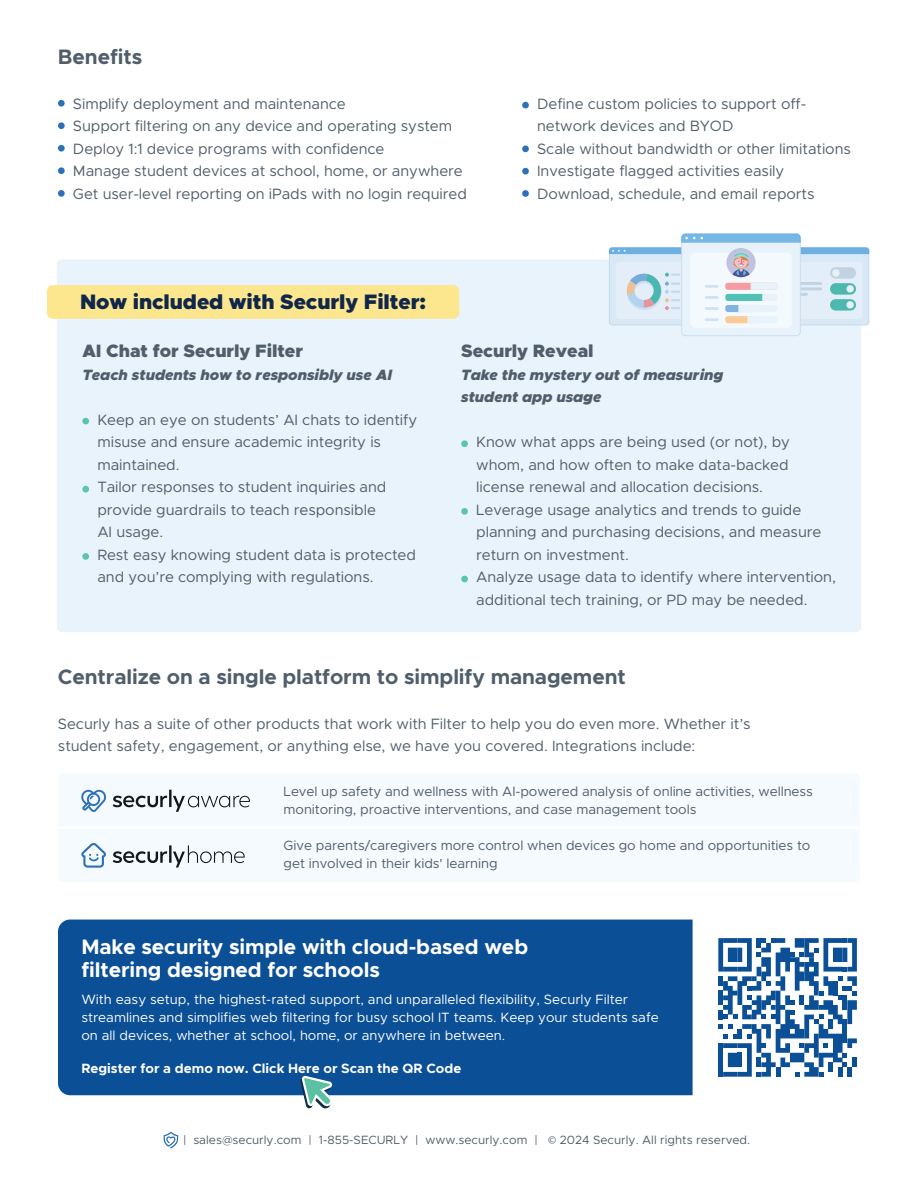
<style>
.page{position:relative;width:918px;height:1188px;background:#fff}
.page>*{position:absolute;margin:0;border:0;box-sizing:border-box;transform-origin:0 0}
.t1{font:700 21px/22.5px "Metropolis";letter-spacing:-.005em;color:#fff}
.t2{font:700 21px "Metropolis";letter-spacing:-.005em;color:#505e6b}
.t3{font:900 21px "Metropolis";letter-spacing:-.005em;color:#10274b}
.t4{font:900 18px "Metropolis";letter-spacing:-.005em;color:#505e6b}
.t5{font:15px/22.5px "Metropolis";letter-spacing:-.005em;color:#505e6b}
.t6{font:italic 900 15px/22.5px "Metropolis";letter-spacing:-.005em;color:#505e6b}
.t7{font:13.5px/18px "Metropolis";letter-spacing:-.005em;color:#505e6b}
.t8{font:13.5px/18px "Metropolis";color:#fff}
.t9{font:700 13.5px "Metropolis";color:#fff}
.t10{font:12px "Metropolis";color:#505e6b}
.s1{font-family:"Myriad Pro"}
</style>
<div class="page">
<div style="left:57px;top:259px;width:804px;height:373px;background:#e8f3fb;border-radius:6px"></div>
<div style="left:47px;top:285px;width:412px;height:34px;background:#fce68e;border-radius:6px"></div>
<svg style="left:164px;top:1132px;width:14px;height:16px"></svg>
<div style="left:58px;top:773px;width:802px;height:109px;background:#f4fafd;border-radius:5px"></div>
<hr style="left:57px;top:826px;width:804px;height:3px;background:#fff">
<svg style="left:81px;top:843px;width:25px;height:25px"></svg>
<hr style="left:169px;top:845px;width:3px;height:18px;background:#14181c">
<svg style="left:113px;top:851px;width:54px;height:12px"></svg>
<svg style="left:173px;top:845px;width:72px;height:23px"></svg>
<svg style="left:81px;top:790px;width:25px;height:22px"></svg>
<hr style="left:169px;top:790px;width:3px;height:17px;background:#14181c">
<svg style="left:113px;top:796px;width:54px;height:11px"></svg>
<svg style="left:173px;top:796px;width:77px;height:16px"></svg>
<div style="left:58px;top:100px;width:7px;height:7px;background:#2b70b8;border-radius:50%"></div>
<div style="left:58px;top:122px;width:7px;height:7px;background:#2b70b8;border-radius:50%"></div>
<div style="left:58px;top:145px;width:7px;height:7px;background:#2b70b8;border-radius:50%"></div>
<div style="left:58px;top:167px;width:7px;height:7px;background:#2b70b8;border-radius:50%"></div>
<div style="left:522px;top:102px;width:7px;height:6px;background:#2b70b8;border-radius:50%"></div>
<div style="left:522px;top:190px;width:7px;height:7px;background:#2b70b8;border-radius:50%"></div>
<div style="left:522px;top:146px;width:7px;height:6px;background:#2b70b8;border-radius:50%"></div>
<div style="left:522px;top:168px;width:7px;height:7px;background:#2b70b8;border-radius:50%"></div>
<div style="left:58px;top:190px;width:7px;height:7px;background:#2b70b8;border-radius:50%"></div>
<div style="left:58px;top:920px;width:635px;height:175px;background:#0b4f96"></div>
<svg style="left:718px;top:938px;width:139px;height:139px"></svg>
<div style="left:852px;top:1058px;width:5px;height:9px;background:#0b4f96"></div>
<svg style="left:300px;top:1076px;width:33px;height:32px"></svg>
<div style="left:82px;top:418px;width:7px;height:6px;background:#5bc3b3;border-radius:50%"></div>
<div style="left:461px;top:440px;width:7px;height:7px;background:#5bc3b3;border-radius:50%"></div>
<div style="left:461px;top:508px;width:7px;height:7px;background:#5bc3b3;border-radius:50%"></div>
<div style="left:461px;top:576px;width:7px;height:6px;background:#5bc3b3;border-radius:50%"></div>
<div style="left:82px;top:486px;width:7px;height:7px;background:#5bc3b3;border-radius:50%"></div>
<div style="left:82px;top:553px;width:7px;height:7px;background:#5bc3b3;border-radius:50%"></div>
<svg style="left:609px;top:233px;width:260px;height:103px"></svg>
<h1 class="t2" style="left:58px;top:43px;width:86px">Benefits</h1>
<p class="t5" style="left:73px;top:92px;width:396px">Simplify deployment and maintenance<br>Support filtering on any device and operating system Deploy 1:1 device programs with confidence<br>Manage student devices at school, home, or anywhere Get user-level reporting on iPads with no login required</p>
<p class="t5" style="left:537px;top:92px;width:315px">Define custom policies to support off&shy;network devices and BYOD<br>Scale without bandwidth or other limitations Investigate flagged activities easily Download, schedule, and email reports</p>
<h1 class="t3" style="left:80px;top:288px;width:348px">Now included with Securly Filter:</h1>
<p class="t4" style="left:82px;top:340px;width:222px">AI Chat for Securly Filter</p>
<p class="t6" style="left:82px;top:363px;width:311px">Teach students how to responsibly use AI</p>
<p class="t5" style="left:97px;top:408px;width:321px">Keep an eye on students’ AI chats to identify misuse and ensure academic integrity is maintained.<br>Tailor responses to student inquiries and provide guardrails to teach responsible<br>AI usage.<br>Rest easy knowing student data is protected and you’re complying with regulations.</p>
<p class="t4" style="left:461px;top:340px;width:134px">Securly Reveal</p>
<p class="t6" style="left:461px;top:363px;width:264px">Take the mystery out of measuring student app usage</p>
<p class="t5" style="left:476px;top:431px;width:361px">Know what apps are being used (or not), by whom, and how often to make data-backed license renewal and allocation decisions.<br>Leverage usage analytics and trends to guide planning and purchasing decisions, and measure return on investment.<br>Analyze usage data to identify where intervention, additional tech training, or PD may be needed.</p>
<h1 class="t2" style="left:58px;top:663px;width:569px">Centralize on a single platform to simplify management</h1>
<p class="t5" style="left:58px;top:712px;width:694px">Securly has a suite of other products that work with Filter to help you do even more. Whether it’s student safety, engagement, or anything else, we have you covered. Integrations include:</p>
<p class="t7" style="left:284px;top:783px;width:531px">Level up safety and wellness with AI-powered analysis of online activities, wellness monitoring, proactive interventions, and case management tools</p>
<p class="t7" style="left:284px;top:837px;width:528px">Give parents/caregivers more control when devices go home and opportunities to get involved in their kids' learning</p>
<h1 class="t1" style="left:81px;top:936px;width:448px">Make security simple with cloud-based web filtering designed for schools</h1>
<p class="t8" style="left:81px;top:990px;width:579px">With easy setup, the highest-rated support, and unparalleled flexibility, Securly Filter streamlines and simplifies web filtering for busy school IT teams. Keep your students safe on all devices, whether at school, home, or anywhere in between.</p>
<p class="t9" style="left:81px;top:1060px;width:381px">Register for a demo now. Click Here or Scan the QR Code</p>
<p class="t10" style="left:183px;top:1133px;width:569px">| sales@securly.com | 1-855-SECURLY | www.securly.com | <span class="s1">©</span> 2024 Securly. All rights reserved.</p>
</div>
